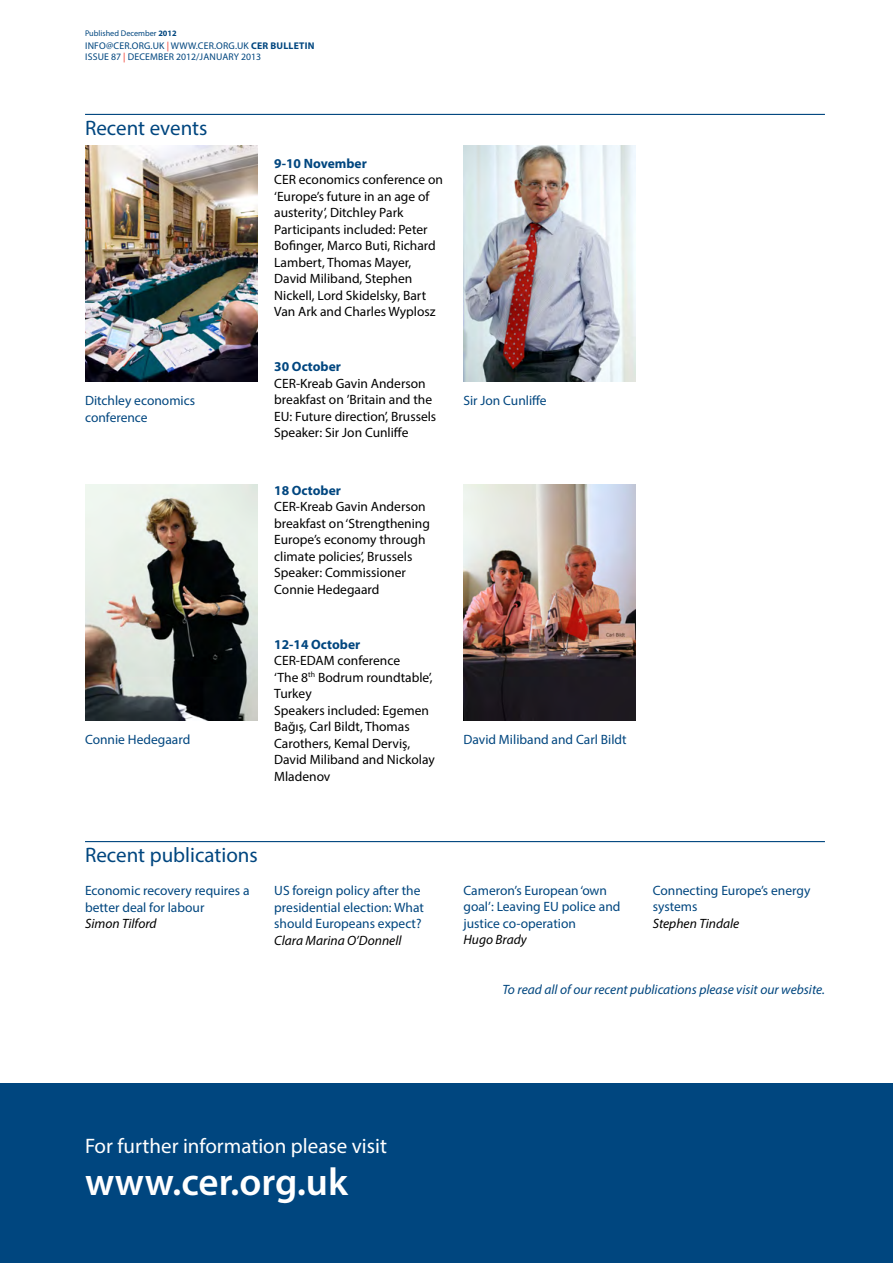
<style>
.page{position:relative;width:893px;height:1263px;background:#fff}
.page>*{position:absolute;margin:0;border:0;box-sizing:border-box;transform-origin:0 0}
.t1{font:600 39px "Myriad Pro";color:#fff}
.t2{font:21px "Myriad Pro";color:#fff}
.t3{font:21px "Myriad Pro";color:#00467f}
.t4{font:13.5px/16.5px "Myriad Pro";color:#000}
.t5{font:13.5px/16.5px "Myriad Pro";color:#00467f}
.t6{font:italic 13.5px "Myriad Pro";color:#000}
.t7{font:italic 13.5px "Myriad Pro";color:#00467f}
.t8{font:700 13.5px "Myriad Pro";color:#00467f}
.t9{font:9.75px "Myriad Pro";color:#00467f}
.t10{font:8.25px "Myriad Pro";color:#00467f}
.s1{font-weight:700}
.s2{color:#ee3124}
</style>
<div class="page">
<hr style="left:85px;top:114px;width:740px;height:1px;background:#00467f">
<div style="left:0;top:1083px;width:893px;height:180px;background:#00467f"></div>
<hr style="left:85px;top:841px;width:740px;height:1px;background:#00467f">
<img style="left:464px;top:146px;width:172px;height:236px">
<img style="left:85px;top:146px;width:172px;height:236px">
<img style="left:464px;top:485px;width:172px;height:235px">
<img style="left:85px;top:485px;width:172px;height:236px">
<p class="t10" style="left:85px;top:28px;width:93px">Published December <span class="s1">2012</span></p>
<p class="t9" style="left:85px;top:40px;width:6px">info</p>
<p class="t9" style="left:106px;top:40px;width:210px">@cer.org.uk <span class="s2">|</span> WWW.CER.org.uk <span class="s1">CER BULLETIN</span></p>
<p class="t9" style="left:85px;top:50px;width:6px">issue</p>
<p class="t9" style="left:111px;top:50px;width:30px">87 <span class="s2">|</span> December</p>
<p class="t9" style="left:176px;top:50px;width:31px">2012/january</p>
<p class="t9" style="left:241px;top:50px;width:22px">2013</p>
<h2 class="t3" style="left:85px;top:115px;width:124px">Recent events</h2>
<p class="t8" style="left:274px;top:154px;width:94px">9-10 November</p>
<p class="t4" style="left:274px;top:171px;width:170px">CER economics conference on ‘Europe’s future in an age of austerity’, Ditchley Park<br>Participants included: Peter<br>Bofinger, Marco Buti, Richard<br>Lambert, Thomas Mayer,<br>David Miliband, Stephen<br>Nickell, Lord Skidelsky, Bart<br>Van Ark and Charles Wyplosz</p>
<p class="t8" style="left:274px;top:358px;width:68px">30 October</p>
<p class="t4" style="left:274px;top:375px;width:164px">CER-Kreab Gavin Anderson breakfast on ’Britain and the<br>EU: Future direction’, Brussels<br>Speaker: Sir Jon Cunliffe</p>
<p class="t5" style="left:85px;top:392px;width:112px">Ditchley economics conference</p>
<p class="t5" style="left:463px;top:392px;width:85px">Sir Jon Cunliffe</p>
<p class="t8" style="left:274px;top:481px;width:68px">18 October</p>
<p class="t4" style="left:274px;top:498px;width:157px">CER-Kreab Gavin Anderson breakfast on ‘Strengthening<br>Europe’s economy through climate policies’, Brussels<br>Speaker: Commissioner<br>Connie Hedegaard</p>
<p class="t8" style="left:274px;top:635px;width:88px">12-14 October</p>
<p class="t4" style="left:274px;top:652px;width:162px">CER-EDAM conference<br>‘The 8<sup>th</sup> Bodrum roundtable’,<br>Turkey<br>Speakers included: Egemen<br>Bağış, Carl Bildt, Thomas<br>Carothers, Kemal Derviş,<br>David Miliband and Nickolay<br>Mladenov</p>
<p class="t5" style="left:85px;top:731px;width:107px">Connie Hedegaard</p>
<p class="t5" style="left:463px;top:731px;width:165px">David Miliband and Carl Bildt</p>
<h2 class="t3" style="left:85px;top:842px;width:174px">Recent publications</h2>
<p class="t5" style="left:85px;top:882px;width:166px">Economic recovery requires a better deal for labour</p>
<p class="t6" style="left:85px;top:915px;width:73px">Simon Tilford</p>
<p class="t5" style="left:274px;top:882px;width:151px">US foreign policy after the presidential election: What should Europeans expect?</p>
<p class="t6" style="left:274px;top:932px;width:129px">Clara Marina O’Donnell</p>
<p class="t5" style="left:463px;top:882px;width:158px">Cameron’s European ‘own goal’: Leaving EU police and justice co-operation</p>
<p class="t6" style="left:463px;top:932px;width:65px">Hugo Brady</p>
<p class="t5" style="left:653px;top:882px;width:159px">Connecting Europe’s energy systems</p>
<p class="t6" style="left:653px;top:915px;width:88px">Stephen Tindale</p>
<h2 class="t2" style="left:85px;top:1133px;width:303px">For further information please visit</h2>
<h1 class="t1" style="left:85px;top:1157px;width:264px">www.cer.org.uk</h1>
<p class="t7" style="left:502px;top:981px;width:324px">To read all of our recent publications please visit our website.</p>
</div>
